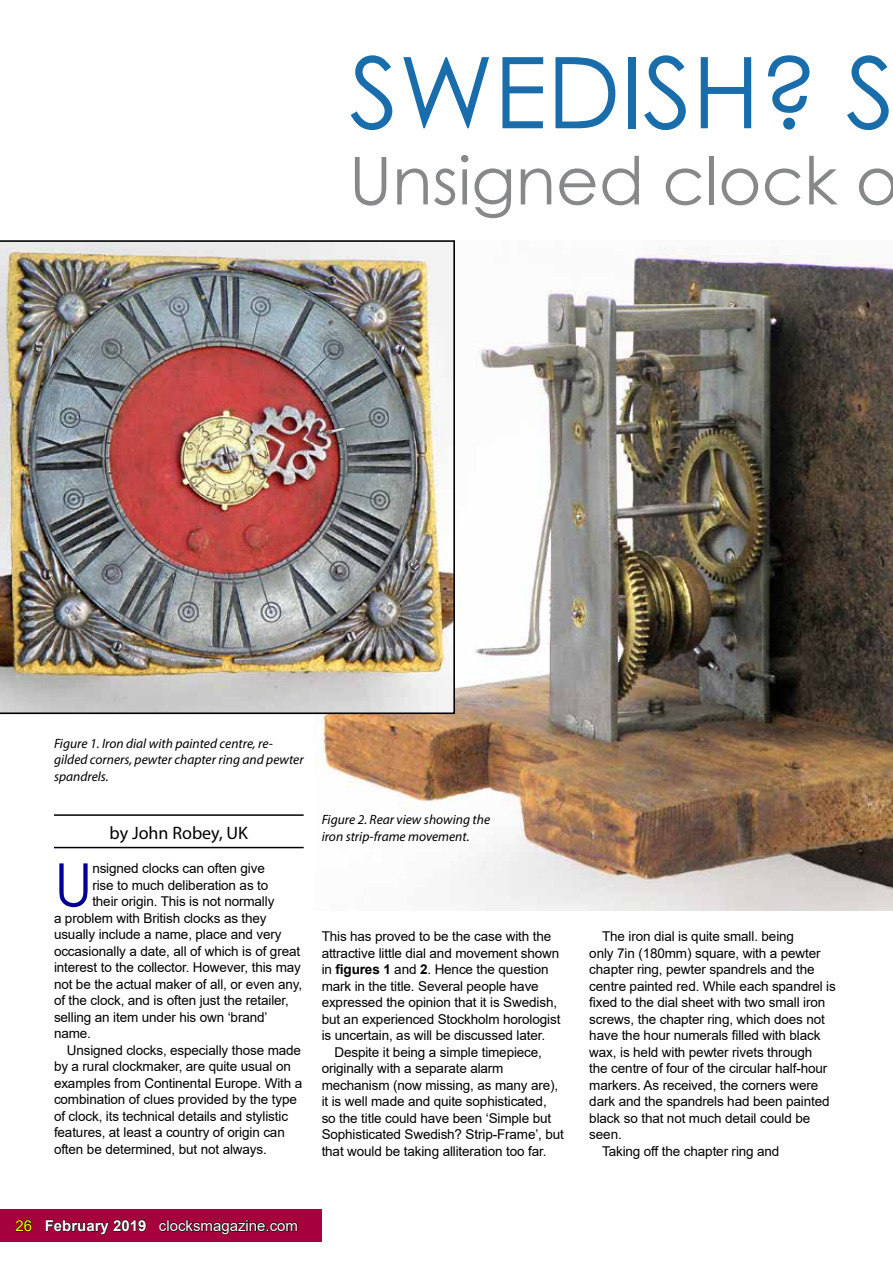
<style>
.page{position:relative;width:893px;height:1263px;background:#fff}
.page>*{position:absolute;margin:0;border:0;box-sizing:border-box;transform-origin:0 0}
.t1{font:99px "Century Gothic";color:#1a6dab}
.t2{font:66px "Century Gothic";color:#87888a}
.t3{font:59.4px "Century Gothic";color:#000096}
.t4{font:18px "Myriad Pro";color:#000}
.t5{font:15px "Arial";color:#fff}
.t6{font:13.5px/16.5px "Arial";letter-spacing:-.01em;color:#000}
.t7{font:italic 13.5px/16.5px "Myriad Pro";color:#000}
.s1{font-weight:700}
.s2{color:#ff0}
</style>
<div class="page">
<div style="left:0;top:1209px;width:322px;height:33px;background:#a5013c"></div>
<svg style="left:15px;top:1219px;width:17px;height:13px"></svg>
<svg style="left:45px;top:1219px;width:101px;height:16px"></svg>
<svg style="left:159px;top:1219px;width:139px;height:16px"></svg>
<img style="left:314px;top:254px;width:579px;height:656px">
<img style="left:0;top:240px;width:455px;height:474px">
<hr style="left:54px;top:847px;width:250px;height:1px;background:#000">
<hr style="left:54px;top:814px;width:250px;height:2px;background:#000">
<h1 class="t1" style="left:349px;top:23px;width:547px">SWEDISH? S</h1>
<h2 class="t2" style="left:349px;top:134px;width:551px">Unsigned clock o</h2>
<p class="t7" style="left:54px;top:735px;width:251px">Figure 1. Iron dial with painted centre, re&shy;gilded corners, pewter chapter ring and pewter spandrels.</p>
<p class="t7" style="left:322px;top:811px;width:170px">Figure 2. Rear view showing the</p>
<h3 class="t4" style="left:110px;top:822px;width:140px">by John Robey, UK</h3>
<p class="t7" style="left:322px;top:828px;width:149px">iron strip-frame movement.</p>
<h3 class="t3" style="left:54px;top:843px;width:40px">U</h3>
<p class="t6" style="left:92px;top:860px;width:174px">nsigned clocks can often give</p>
<p class="t6" style="left:92px;top:876px;width:178px">rise to much deliberation as to</p>
<p class="t6" style="left:92px;top:893px;width:184px">their origin. This is not normally</p>
<p class="t6" style="left:54px;top:909px;width:214px">a problem with British clocks as they</p>
<p class="t6" style="left:54px;top:926px;width:229px">usually include a name, place and very</p>
<p class="t6" style="left:54px;top:942px;width:248px">occasionally a date, all of which is of great</p>
<p class="t6" style="left:54px;top:959px;width:249px">interest to the collector. However, this may</p>
<p class="t6" style="left:54px;top:975px;width:250px">not be the actual maker of all, or even any,</p>
<p class="t6" style="left:54px;top:992px;width:236px">of the clock, and is often just the retailer,</p>
<p class="t6" style="left:54px;top:1008px;width:215px">selling an item under his own ‘brand’</p>
<p class="t6" style="left:54px;top:1025px;width:38px">name.</p>
<p class="t6" style="left:67px;top:1041px;width:236px">Unsigned clocks, especially those made</p>
<p class="t6" style="left:54px;top:1058px;width:238px">by a rural clockmaker, are quite usual on</p>
<p class="t6" style="left:54px;top:1074px;width:250px">examples from Continental Europe. With a</p>
<p class="t6" style="left:54px;top:1091px;width:244px">combination of clues provided by the type</p>
<p class="t6" style="left:54px;top:1107px;width:236px">of clock, its technical details and stylistic</p>
<p class="t6" style="left:54px;top:1124px;width:232px">features, at least a country of origin can</p>
<p class="t6" style="left:54px;top:1140px;width:214px">often be determined, but not always.</p>
<p class="t6" style="left:322px;top:928px;width:240px">This has proved to be the case with the attractive little dial and movement shown in <span class="s1">figures 1</span> and <span class="s1">2</span>. Hence the question mark in the title. Several people have expressed the opinion that it is Swedish, but an experienced Stockholm horologist is uncertain, as will be discussed later.</p>
<p class="t6" style="left:322px;top:1043px;width:244px;text-indent:13px">Despite it being a simple timepiece, originally with a separate alarm mechanism (now missing, as many are), it is well made and quite sophisticated, so the title could have been ‘Simple but Sophisticated Swedish? Strip-Frame’, but that would be taking alliteration too far.</p>
<p class="t5" style="left:15px;top:1215px;width:284px"><span class="s2">26</span> <span class="s1">February 2019</span> clocksmagazine.com</p>
<p class="t6" style="left:602px;top:928px;width:193px">The iron dial is quite small. being</p>
<p class="t6" style="left:589px;top:944px;width:233px">only 7in (180mm) square, with a pewter</p>
<p class="t6" style="left:589px;top:961px;width:227px">chapter ring, pewter spandrels and the</p>
<p class="t6" style="left:589px;top:977px;width:248px">centre painted red. While each spandrel is</p>
<p class="t6" style="left:589px;top:994px;width:238px">fixed to the dial sheet with two small iron</p>
<p class="t6" style="left:589px;top:1010px;width:237px">screws, the chapter ring, which does not</p>
<p class="t6" style="left:589px;top:1027px;width:233px">have the hour numerals filled with black</p>
<p class="t6" style="left:589px;top:1043px;width:224px">wax, is held with pewter rivets through</p>
<p class="t6" style="left:589px;top:1060px;width:240px">the centre of four of the circular half-hour</p>
<p class="t6" style="left:589px;top:1076px;width:231px">markers. As received, the corners were</p>
<p class="t6" style="left:589px;top:1093px;width:242px">dark and the spandrels had been painted</p>
<p class="t6" style="left:589px;top:1109px;width:222px">black so that not much detail could be</p>
<p class="t6" style="left:589px;top:1126px;width:34px">seen.</p>
<p class="t6" style="left:602px;top:1142px;width:179px">Taking off the chapter ring and</p>
</div>
